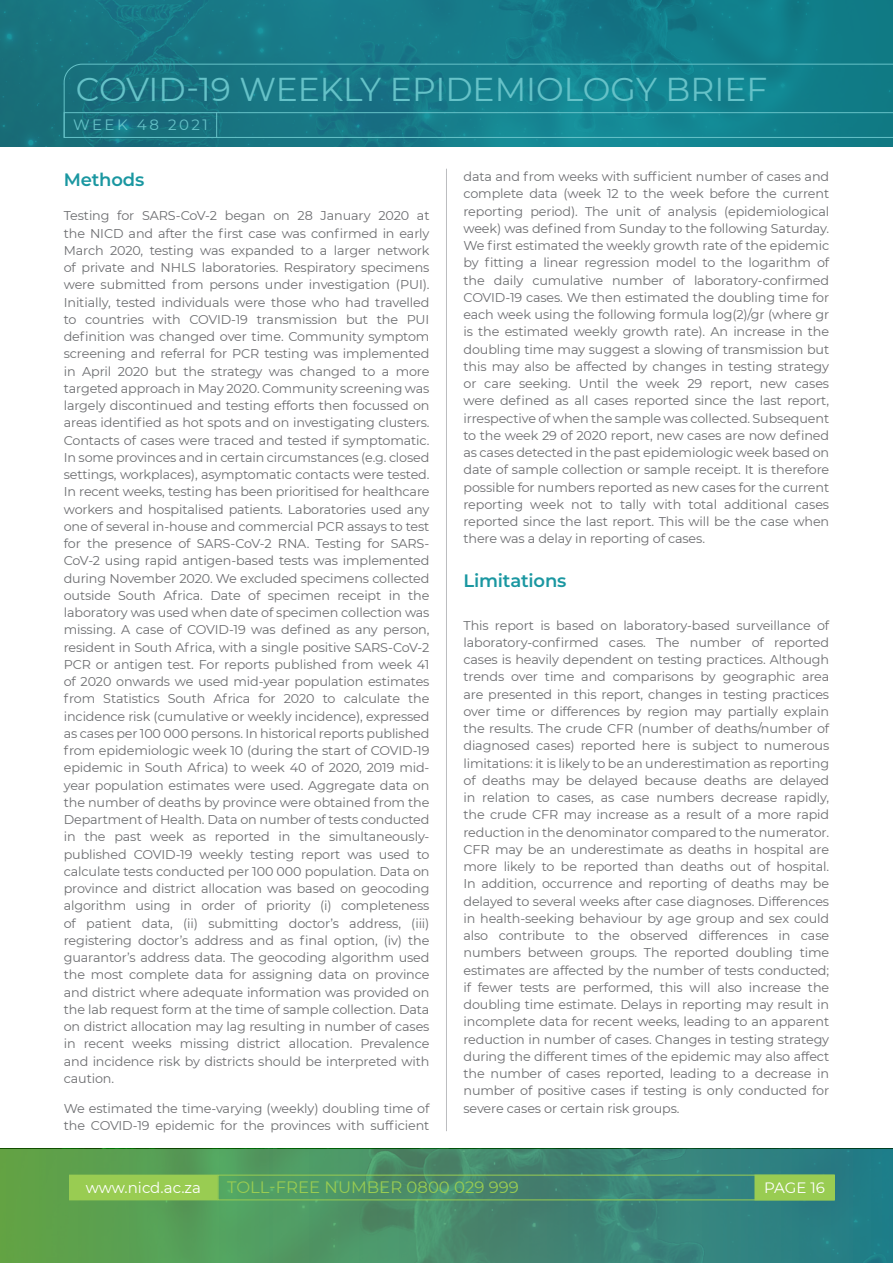
<style>
.page{position:relative;width:893px;height:1263px;background:#fff}
.page>*{position:absolute;margin:0;border:0;box-sizing:border-box;transform-origin:0 0}
.t1{font:33px "Montserrat";color:#66c2c8}
.t2{font:600 18px "Montserrat";letter-spacing:-.01em;color:#1a97a1}
.t3{font:16.5px "Montserrat";color:#99cc52}
.t4{font:15px "Montserrat";color:#fff}
.t5{font:15px "Montserrat";letter-spacing:.17em;color:#66c2c8}
.t6{font:12.75px/17.2px "Montserrat";letter-spacing:-.01em;color:#6c6d70;text-align:justify}
</style>
<div class="page">
<svg style="left:0;top:0;width:893px;height:147px;background:#157986"></svg>
<svg style="left:0;top:1148px;width:893px;height:115px;background:#458e6a"></svg>
<svg style="left:63px;top:63px;width:830px;height:76px;background:#177c8a"></svg>
<div style="left:218px;top:1175px;width:616px;height:25px;border:1px solid #99cc52"></div>
<div style="left:755px;top:1175px;width:79px;height:25px;background:#99cc52"></div>
<div style="left:70px;top:1175px;width:147px;height:25px;background:#99cc52"></div>
<svg style="left:64px;top:112px;width:829px;height:26px;background:#1b818e"></svg>
<hr style="left:446px;top:169px;width:1px;height:962px;background:#bcbdc0">
<h1 class="t1" style="left:76px;top:67px;width:693px">COVID-19 WEEKLY EPIDEMIOLOGY BRIEF</h1>
<p class="t5" style="left:73px;top:115px;width:137px">WEEK 48 2021</p>
<p class="t2" style="left:64px;top:167px;width:82px">Methods</p>
<p class="t6" style="left:64px;top:207px;width:367px">Testing for SARS-CoV-2 began on 28 January 2020 at the NICD and after the first case was confirmed in early March 2020, testing was expanded to a larger network of private and NHLS laboratories. Respiratory specimens were submitted from persons under investigation (PUI).<br>Initially, tested individuals were those who had travelled to countries with COVID-19 transmission but the PUI definition was changed over time. Community symptom screening and referral for PCR testing was implemented in April 2020 but the strategy was changed to a more targeted approach in May 2020. Community screening was largely discontinued and testing efforts then focussed on areas identified as hot spots and on investigating clusters.<br>Contacts of cases were traced and tested if symptomatic.<br>In some provinces and in certain circumstances (e.g. closed settings, workplaces), asymptomatic contacts were tested.<br>In recent weeks, testing has been prioritised for healthcare workers and hospitalised patients. Laboratories used any one of several in-house and commercial PCR assays to test for the presence of SARS-CoV-2 RNA. Testing for SARS-CoV-2 using rapid antigen-based tests was implemented during November 2020. We excluded specimens collected outside South Africa. Date of specimen receipt in the laboratory was used when date of specimen collection was missing. A case of COVID-19 was defined as any person, resident in South Africa, with a single positive SARS-CoV-2<br>PCR or antigen test. For reports published from week 41 of 2020 onwards we used mid-year population estimates from Statistics South Africa for 2020 to calculate the incidence risk (cumulative or weekly incidence), expressed as cases per 100 000 persons. In historical reports published from epidemiologic week 10 (during the start of COVID-19 epidemic in South Africa) to week 40 of 2020, 2019 mid&shy;year population estimates were used. Aggregate data on the number of deaths by province were obtained from the Department of Health. Data on number of tests conducted in the past week as reported in the simultaneously&shy;published COVID-19 weekly testing report was used to calculate tests conducted per 100 000 population. Data on province and district allocation was based on geocoding algorithm using in order of priority (i) completeness of patient data, (ii) submitting doctor’s address, (iii) registering doctor’s address and as final option, (iv) the guarantor’s address data. The geocoding algorithm used the most complete data for assigning data on province and district where adequate information was provided on the lab request form at the time of sample collection. Data on district allocation may lag resulting in number of cases in recent weeks missing district allocation. Prevalence and incidence risk by districts should be interpreted with caution.</p>
<p class="t6" style="left:64px;top:1099px;width:367px">We estimated the time-varying (weekly) doubling time of the COVID-19 epidemic for the provinces with sufficient</p>
<p class="t6" style="left:463px;top:167px;width:367px">data and from weeks with sufficient number of cases and complete data (week 12 to the week before the current reporting period). The unit of analysis (epidemiological week) was defined from Sunday to the following Saturday.<br>We first estimated the weekly growth rate of the epidemic by fitting a linear regression model to the logarithm of the daily cumulative number of laboratory-confirmed COVID-19 cases. We then estimated the doubling time for each week using the following formula log(2)/gr (where gr is the estimated weekly growth rate). An increase in the doubling time may suggest a slowing of transmission but this may also be affected by changes in testing strategy or care seeking. Until the week 29 report, new cases were defined as all cases reported since the last report, irrespective of when the sample was collected. Subsequent to the week 29 of 2020 report, new cases are now defined as cases detected in the past epidemiologic week based on date of sample collection or sample receipt. It is therefore possible for numbers reported as new cases for the current reporting week not to tally with total additional cases reported since the last report. This will be the case when there was a delay in reporting of cases.</p>
<p class="t2" style="left:463px;top:568px;width:104px">Limitations</p>
<p class="t6" style="left:463px;top:616px;width:367px">This report is based on laboratory-based surveillance of laboratory-confirmed cases. The number of reported cases is heavily dependent on testing practices. Although trends over time and comparisons by geographic area are presented in this report, changes in testing practices over time or differences by region may partially explain the results. The crude CFR (number of deaths/number of diagnosed cases) reported here is subject to numerous limitations: it is likely to be an underestimation as reporting of deaths may be delayed because deaths are delayed in relation to cases, as case numbers decrease rapidly, the crude CFR may increase as a result of a more rapid reduction in the denominator compared to the numerator.<br>CFR may be an underestimate as deaths in hospital are more likely to be reported than deaths out of hospital.<br>In addition, occurrence and reporting of deaths may be delayed to several weeks after case diagnoses. Differences in health-seeking behaviour by age group and sex could also contribute to the observed differences in case numbers between groups. The reported doubling time estimates are affected by the number of tests conducted; if fewer tests are performed, this will also increase the doubling time estimate. Delays in reporting may result in incomplete data for recent weeks, leading to an apparent reduction in number of cases. Changes in testing strategy during the different times of the epidemic may also affect the number of cases reported, leading to a decrease in number of positive cases if testing is only conducted for severe cases or certain risk groups.</p>
<p class="t4" style="left:86px;top:1177px;width:117px">www.nicd.ac.za</p>
<p class="t3" style="left:227px;top:1176px;width:293px">TOLL-FREE NUMBER 0800 029 999</p>
<p class="t4" style="left:764px;top:1177px;width:62px">PAGE 16</p>
</div>
